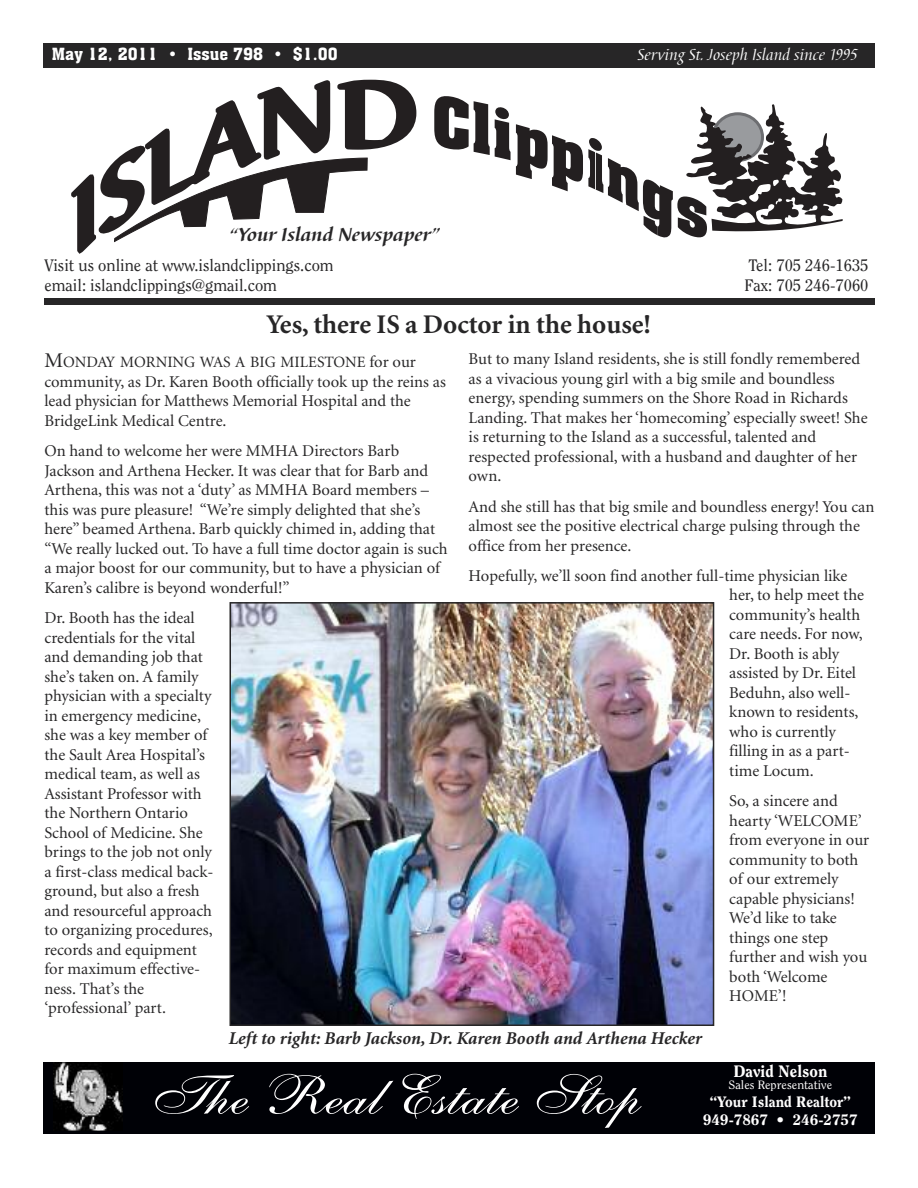
<style>
.page{position:relative;width:918px;height:1188px;background:#fff}
.page>*{position:absolute;margin:0;border:0;box-sizing:border-box;transform-origin:0 0}
.t1{font:54px "Shelley Allegro BT";color:#fff;scale:1.18 1}
.t2{font:700 27px "Minion";color:#272627}
.t3{font:italic 700 19.5px "Barbedor T";color:#272627}
.t4{font:italic 700 18px "Minion";color:#272627}
.t5{font:16.5px/19.5px "Minion";color:#272627}
.t6{font:16.5px "Clearface";color:#272627}
.t7{font:italic 16.5px "Barbedor T";color:#fff}
.t8{font:16.5px "Aachen BT";color:#fff}
.t9{font:800 16.5px "Clearface";color:#fff}
.t10{font:15.75px "Minion";color:#272627}
.t11{font:800 15px/18px "Clearface";color:#fff;text-align:center}
.t12{font:12px "Clearface";color:#fff}
.s1{font-size:21px}
.s2{font-size:16.5px}
</style>
<div class="page">
<svg style="left:434px;top:96px;width:409px;height:142px"></svg>
<svg style="left:71px;top:80px;width:346px;height:174px"></svg>
<div style="left:43px;top:43px;width:832px;height:24px;background:#272627"></div>
<div style="left:45px;top:298px;width:830px;height:7px;background:#272627"></div>
<div style="left:43px;top:1062px;width:832px;height:72px;background:#000106"></div>
<img style="left:54px;top:1062px;width:69px;height:69px">
<img style="left:233px;top:605px;width:478px;height:418px">
<div style="left:230px;top:602px;width:484px;height:424px;border:2px solid #272627"></div>
<p class="t8" style="left:52px;top:48px;width:287px">May 12, 2011 • Issue 798 • $1.00</p>
<p class="t7" style="left:638px;top:45px;width:222px">Serving St. Joseph Island since 1995</p>
<p class="t3" style="left:229px;top:223px;width:212px">“Your Island Newspaper”</p>
<p class="t6" style="left:45px;top:259px;width:291px">Visit us online at www.islandclippings.com</p>
<p class="t6" style="left:748px;top:259px;width:122px">Tel: 705 246-1635</p>
<p class="t6" style="left:45px;top:279px;width:234px">email: islandclippings@gmail.com</p>
<p class="t6" style="left:744px;top:279px;width:126px">Fax: 705 246-7060</p>
<h2 class="t2" style="left:267px;top:314px;width:386px">Yes, there IS a Doctor in the house!</h2>
<p class="t10" style="left:44px;top:356px;width:373px"><span class="s1">M</span>ONDAY MORNING WAS A BIG MILESTONE <span class="s2">for our</span></p>
<p class="t5" style="left:44px;top:373px;width:403px">community, as Dr. Karen Booth officially took up the reins as lead physician for Matthews Memorial Hospital and the<br>BridgeLink Medical Centre.</p>
<p class="t5" style="left:44px;top:443px;width:405px">On hand to welcome her were MMHA Directors Barb Jackson and Arthena Hecker. It was clear that for Barb and Arthena, this was not a ‘duty’ as MMHA Board members – this was pure pleasure! “We’re simply delighted that she’s here” beamed Arthena. Barb quickly chimed in, adding that “We really lucked out. To have a full time doctor again is such a major boost for our community, but to have a physician of Karen’s calibre is beyond wonderful!”</p>
<p class="t5" style="left:44px;top:609px;width:171px">Dr. Booth has the ideal credentials for the vital and demanding job that she’s taken on. A family physician with a specialty in emergency medicine, she was a key member of the Sault Area Hospital’s medical team, as well as<br>Assistant Professor with the Northern Ontario<br>School of Medicine. She brings to the job not only a first-class medical back&shy;ground, but also a fresh and resourceful approach to organizing procedures, records and equipment for maximum effective&shy;ness. That’s the ‘professional’ part.</p>
<p class="t5" style="left:469px;top:351px;width:400px">But to many Island residents, she is still fondly remembered as a vivacious young girl with a big smile and boundless energy, spending summers on the Shore Road in Richards Landing. That makes her ‘homecoming’ especially sweet! She is returning to the Island as a successful, talented and respected professional, with a husband and daughter of her own.</p>
<p class="t5" style="left:469px;top:498px;width:407px">And she still has that big smile and boundless energy! You can almost see the positive electrical charge pulsing through the office from her presence.</p>
<p class="t5" style="left:729px;top:567px;width:136px;text-indent:-261px">Hopefully, we’ll soon find another full-time physician like her, to help meet the community’s health care needs. For now,<br>Dr. Booth is ably assisted by Dr. Eitel<br>Beduhn, also well&shy;known to residents, who is currently filling in as a part&shy;time Locum.</p>
<p class="t5" style="left:729px;top:792px;width:142px">So, a sincere and hearty ‘WELCOME’ from everyone in our community to both of our extremely capable physicians!<br>We’d like to take things one step further and wish you both ‘Welcome<br>HOME’!</p>
<p class="t4" style="left:228px;top:1031px;width:475px">Left to right: Barb Jackson, Dr. Karen Booth and Arthena Hecker</p>
<h1 class="t1" style="left:149px;top:1063px;width:419px">The Real Estate Stop</h1>
<p class="t9" style="left:733px;top:1064px;width:96px">David Nelson</p>
<p class="t12" style="left:729px;top:1080px;width:105px">Sales Representative</p>
<p class="t11" style="left:703px;top:1093px;width:156px">“Your Island Realtor”<br>949-7867 • 246-2757</p>
</div>
